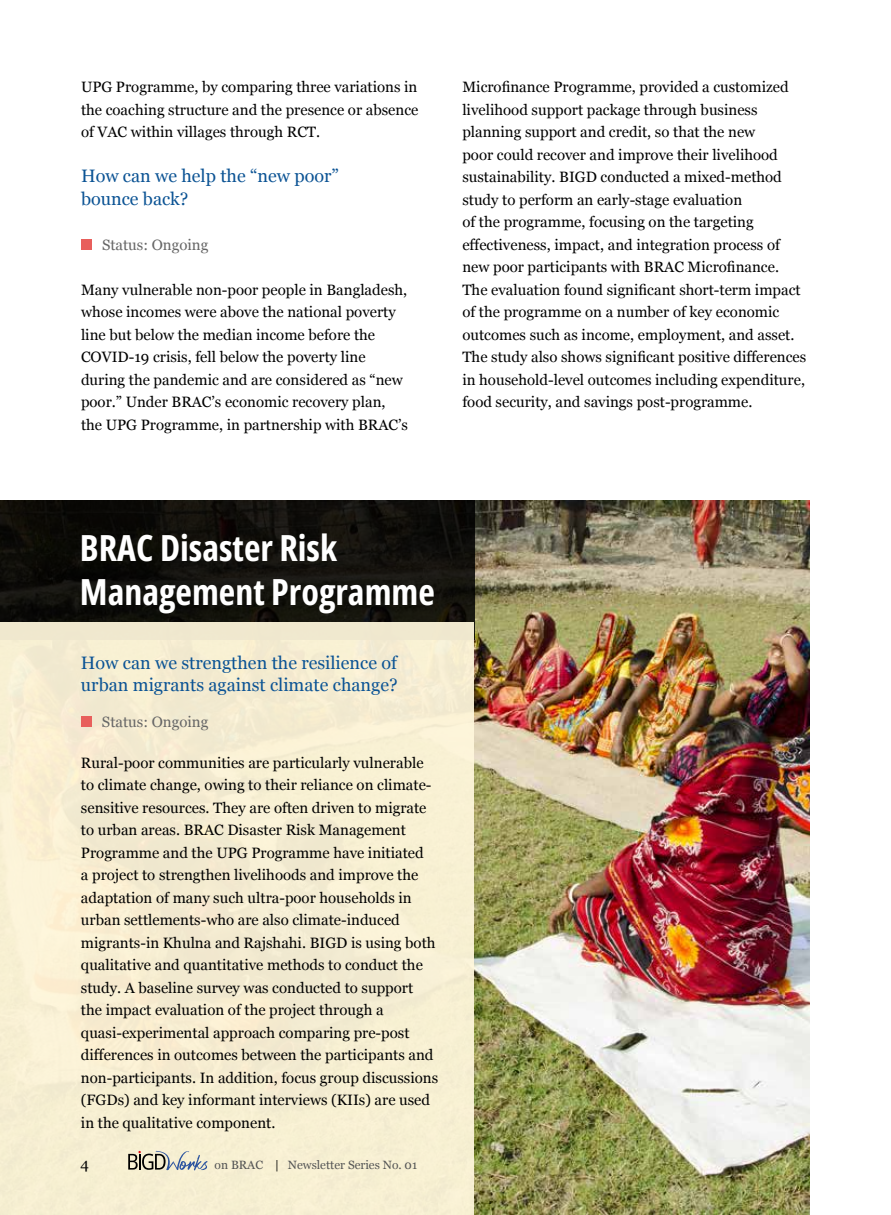
<style>
.page{position:relative;width:891px;height:1215px;background:#fff}
.page>*{position:absolute;margin:0;border:0;box-sizing:border-box;transform-origin:0 0}
.t1{font:700 36px/43.2px "Open Sans Condensed";color:#fff}
.t2{font:18px/22.5px "Georgia";color:#0b5394}
.t3{font:15px/22.5px "Georgia";color:#000}
.t4{font:15px "Georgia";color:#666}
.t5{font:12px "Georgia";color:#535454}
.s1{color:#000}
</style>
<div class="page">
<img style="left:474px;top:501px;width:336px;height:714px">
<div style="left:0;top:501px;width:474px;height:139px;background:#100f0b"></div>
<div style="left:81px;top:239px;width:11px;height:11px;background:#e85f5c"></div>
<div style="left:0;top:623px;width:474px;height:592px;background:#f7eed2"></div>
<div style="left:81px;top:716px;width:11px;height:11px;background:#e85f5c"></div>
<svg style="left:128px;top:1151px;width:80px;height:19px"></svg>
<p class="t3" style="left:81px;top:75px;width:339px;text-align:justify">UPG Programme, by comparing three variations in the coaching structure and the presence or absence of VAC within villages through RCT.</p>
<p class="t2" style="left:81px;top:164px;width:259px">How can we help the “new poor” bounce back?</p>
<p class="t4" style="left:102px;top:234px;width:108px">Status: Ongoing</p>
<p class="t3" style="left:81px;top:278px;width:329px">Many vulnerable non-poor people in Bangladesh, whose incomes were above the national poverty line but below the median income before the COVID-19 crisis, fell below the poverty line during the pandemic and are considered as “new poor.” Under BRAC’s economic recovery plan, the UPG Programme, in partnership with BRAC’s</p>
<p class="t3" style="left:462px;top:75px;width:345px">Microfinance Programme, provided a customized livelihood support package through business planning support and credit, so that the new<br>poor could recover and improve their livelihood sustainability. BIGD conducted a mixed-method study to perform an early-stage evaluation<br>of the programme, focusing on the targeting effectiveness, impact, and integration process of new poor participants with BRAC Microfinance.<br>The evaluation found significant short-term impact of the programme on a number of key economic outcomes such as income, employment, and asset.<br>The study also shows significant positive differences in household-level outcomes including expenditure, food security, and savings post-programme.</p>
<h1 class="t1" style="left:80px;top:526px;width:357px">BRAC Disaster Risk<br>Management Programme</h1>
<p class="t2" style="left:81px;top:650px;width:318px">How can we strengthen the resilience of urban migrants against climate change?</p>
<p class="t4" style="left:102px;top:711px;width:108px">Status: Ongoing</p>
<p class="t3" style="left:81px;top:750px;width:359px">Rural-poor communities are particularly vulnerable to climate change, owing to their reliance on climate&shy;sensitive resources. They are often driven to migrate to urban areas. BRAC Disaster Risk Management Programme and the UPG Programme have initiated<br>a project to strengthen livelihoods and improve the adaptation of many such ultra-poor households in urban settlements-who are also climate-induced migrants-in Khulna and Rajshahi. BIGD is using both qualitative and quantitative methods to conduct the study. A baseline survey was conducted to support<br>the impact evaluation of the project through a quasi-experimental approach comparing pre-post differences in outcomes between the participants and non-participants. In addition, focus group discussions (FGDs) and key informant interviews (KIIs) are used in the qualitative component.</p>
<p class="t3" style="left:81px;top:1152px;width:10px">4</p>
<p class="t5" style="left:215px;top:1156px;width:204px">on BRAC <span class="s1">|</span> Newsletter Series No. 01</p>
</div>
